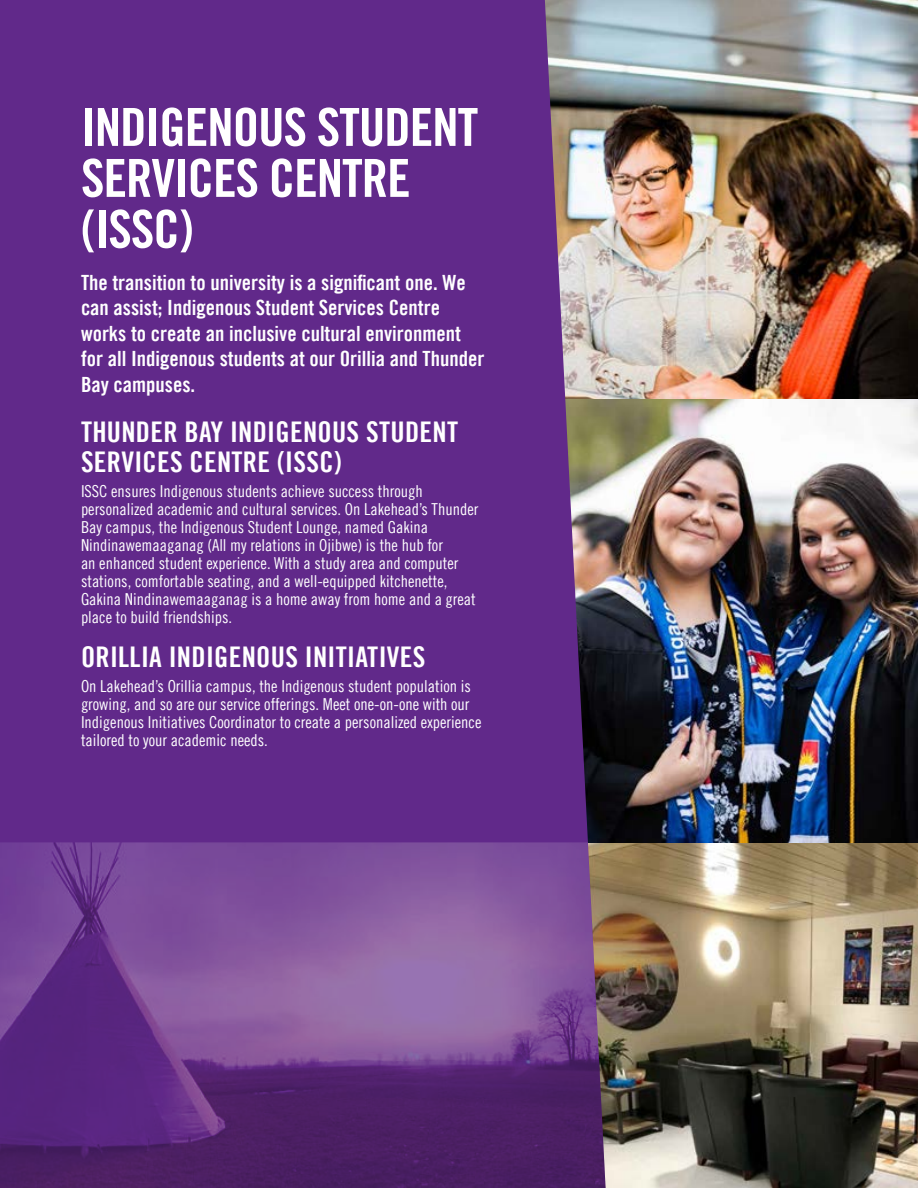
<style>
.page{position:relative;width:918px;height:1188px;background:#fff}
.page>*{position:absolute;margin:0;border:0;box-sizing:border-box;transform-origin:0 0}
.t1{font:52.5px/51px "Trade Gothic LT Bold Cond Twenty";letter-spacing:-.02em;color:#fff}
.Sub_Head{font:28.5px/30px "Trade Gothic LT Bold Cond Twenty";letter-spacing:.01em;color:#fff}
.Large_Body{font:21px/25.5px "Trade Gothic LT Bold Cond Twenty";color:#fff}
.Body{font:16.5px/18px "Trade Gothic LT Cond Eighteen";color:#fff}
</style>
<div class="page">
<img style="left:606px;top:0;width:312px;height:400px">
<img style="left:606px;top:842px;width:312px;height:346px">
<img style="left:606px;top:400px;width:312px;height:442px">
<div style="left:0;top:0;width:606px;height:842px;background:#61298a"></div>
<img style="left:0;top:842px;width:606px;height:346px">
<p class="t1" style="left:81px;top:101px;width:399px">INDIGENOUS STUDENT<br>SERVICES CENTRE (ISSC)</p>
<p class="Large_Body" style="left:81px;top:269px;width:405px">The transition to university is a significant one. We can assist; Indigenous Student Services Centre works to create an inclusive cultural environment for all Indigenous students at our Orillia and Thunder Bay campuses.</p>
<p class="Sub_Head" style="left:81px;top:416px;width:379px">THUNDER BAY INDIGENOUS STUDENT<br>SERVICES CENTRE (ISSC)</p>
<p class="Body" style="left:81px;top:482px;width:399px">ISSC ensures Indigenous students achieve success through personalized academic and cultural services. On Lakehead’s Thunder Bay campus, the Indigenous Student Lounge, named Gakina Nindinawemaaganag (All my relations in Ojibwe) is the hub for<br>an enhanced student experience. With a study area and computer stations, comfortable seating, and a well-equipped kitchenette, Gakina Nindinawemaaganag is a home away from home and a great place to build friendships.</p>
<p class="Sub_Head" style="left:81px;top:641px;width:346px">ORILLIA INDIGENOUS INITIATIVES</p>
<p class="Body" style="left:81px;top:677px;width:402px">On Lakehead’s Orillia campus, the Indigenous student population is growing, and so are our service offerings. Meet one-on-one with our Indigenous Initiatives Coordinator to create a personalized experience tailored to your academic needs.</p>
</div>
